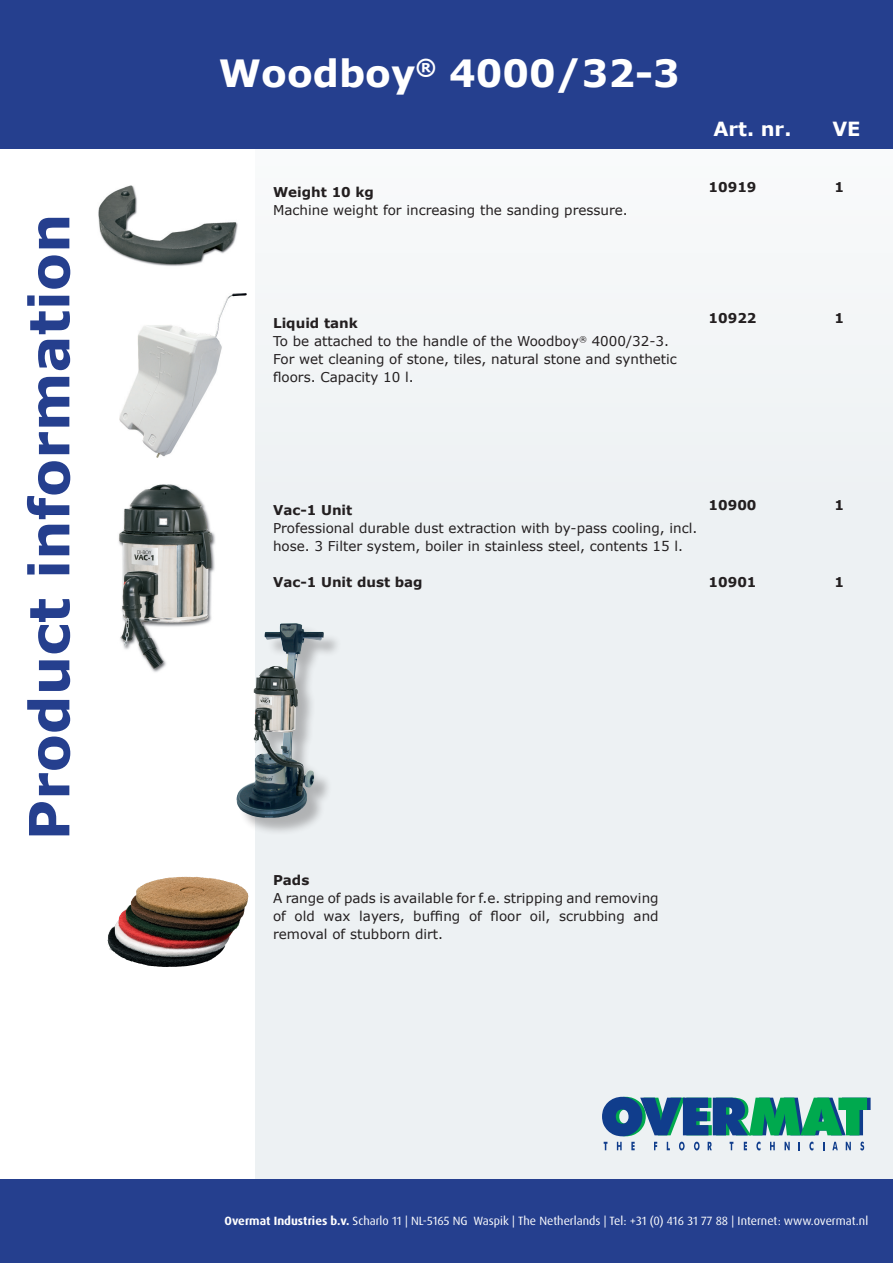
<style>
.page{position:relative;width:893px;height:1263px;background:#fff}
.page>*{position:absolute;margin:0;border:0;box-sizing:border-box;transform-origin:0 0}
.t1{font:700 55.5px "Verdana";color:#253f8e}
.t2{font:700 37.5px "Verdana";color:#fff}
.t3{font:700 19.5px "Verdana";color:#fff}
.t4{font:13.5px/18px "Verdana";color:#231f20}
.t5{font:700 13.5px "Verdana";color:#231f20}
.t6{font:12px "Dax Pro";color:#fff}
.s1{font-weight:700}
</style>
<div class="page">
<div style="left:256px;top:149px;width:637px;height:1030px;background:#edf1f3"></div>
<div style="left:0;top:0;width:893px;height:149px;background:#253f8e"></div>
<svg style="left:602px;top:1097px;width:269px;height:53px"></svg>
<div style="left:0;top:1179px;width:893px;height:84px;background:#253f8e"></div>
<img style="left:98px;top:185px;width:140px;height:81px">
<img style="left:118px;top:484px;width:97px;height:188px">
<svg style="left:180px;top:877px;width:16px;height:1px"></svg>
<img style="left:120px;top:293px;width:127px;height:165px">
<div style="left:239px;top:626px;width:103px;height:210px;background:#231f20;opacity:.3"></div>
<img style="left:236px;top:623px;width:71px;height:196px">
<h1 class="t1" style="left:13px;top:840px;width:628px;rotate:-90deg">Product information</h1>
<h2 class="t2" style="left:219px;top:49px;width:462px">Woodboy<sup>®</sup> 4000/32-3</h2>
<p class="t5" style="left:273px;top:183px;width:102px">Weight 10 kg</p>
<p class="t4" style="left:273px;top:201px;width:356px">Machine weight for increasing the sanding pressure.</p>
<h3 class="t3" style="left:713px;top:116px;width:80px">Art. nr.</h3>
<h3 class="t3" style="left:832px;top:116px;width:30px">VE</h3>
<p class="t5" style="left:709px;top:178px;width:49px">10919</p>
<p class="t5" style="left:834px;top:178px;width:11px">1</p>
<p class="t4" style="left:273px;top:315px;width:405px"><span class="s1">Liquid tank<br></span>To be attached to the handle of the Woodboy<sup>®</sup> 4000/32-3.<br>For wet cleaning of stone, tiles, natural stone and synthetic floors. Capacity 10 l.</p>
<p class="t5" style="left:709px;top:309px;width:49px">10922</p>
<p class="t5" style="left:834px;top:309px;width:11px">1</p>
<p class="t5" style="left:273px;top:501px;width:81px">Vac-1 Unit</p>
<p class="t4" style="left:273px;top:519px;width:426px">Professional durable dust extraction with by-pass cooling, incl. hose. 3 Filter system, boiler in stainless steel, contents 15 l.</p>
<p class="t5" style="left:273px;top:573px;width:151px">Vac-1 Unit dust bag</p>
<p class="t5" style="left:709px;top:496px;width:49px">10900</p>
<p class="t5" style="left:709px;top:573px;width:49px">10901</p>
<p class="t5" style="left:834px;top:496px;width:11px">1</p>
<p class="t5" style="left:834px;top:573px;width:11px">1</p>
<p class="t5" style="left:273px;top:871px;width:38px">Pads</p>
<p class="t4" style="left:273px;top:889px;width:387px;text-align:justify">A range of pads is available for f.e. stripping and removing of old wax layers, buffing of floor oil, scrubbing and removal of stubborn dirt.</p>
<p class="t6" style="left:225px;top:1212px;width:645px"><span class="s1">Overmat Industries b.v.</span> Scharlo 11 | NL-5165 NG Waspik | The Netherlands | Tel: +31 (0) 416 31 77 88 | Internet: www.overmat.nl</p>
</div>
